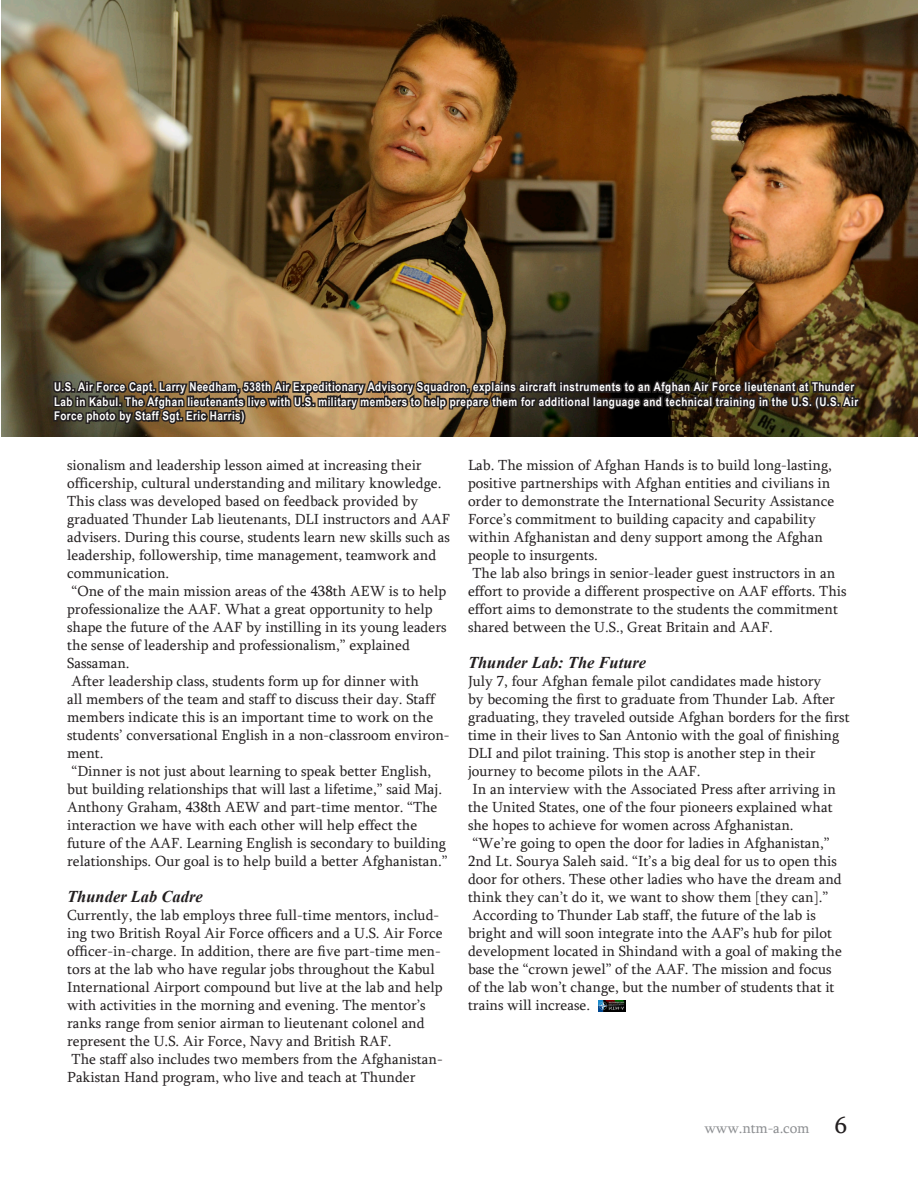
<style>
.page{position:relative;width:918px;height:1188px;background:#fff}
.page>*{position:absolute;margin:0;border:0;box-sizing:border-box;transform-origin:0 0}
.Articles{font:italic 700 16.5px "Times New Roman";color:#231f20}
.Line_Header{font:15px/18px "Sylfaen";color:#231f20}
.Articles-2{font:15px/18px "Sylfaen";color:#231f20}
.t1{font:15px "Sylfaen";letter-spacing:-.01em;color:#8d8f92}
.Captions{font:700 12px/14.4px "Arial Narrow";letter-spacing:.04em;color:#fff}
.s1{font-size:24px;color:#231f20}
</style>
<div class="page">
<img style="left:1px;top:0;width:917px;height:436px">
<img style="left:599px;top:1000px;width:27px;height:12px">
<svg style="left:52px;top:373px;width:810px;height:57px;background:#52422c"></svg>
<p class="Captions" style="left:54px;top:379px;width:806px">U.S. Air Force Capt. Larry Needham, 538th Air Expeditionary Advisory Squadron, explains aircraft instruments to an Afghan Air Force lieutenant at Thunder<br>Lab in Kabul. The Afghan lieutenants live with U.S. military members to help prepare them for additional language and technical training in the U.S. (U.S. Air<br>Force photo by Staff Sgt. Eric Harris)</p>
<p class="Line_Header" style="left:67px;top:456px;width:384px">sionalism and leadership lesson aimed at increasing their officership, cultural understanding and military knowledge.<br>This class was developed based on feedback provided by graduated Thunder Lab lieutenants, DLI instructors and AAF advisers. During this course, students learn new skills such as leadership, followership, time management, teamwork and communication.</p>
<p class="Line_Header" style="left:67px;top:582px;width:381px;text-indent:4px">“One of the main mission areas of the 438th AEW is to help professionalize the AAF. What a great opportunity to help shape the future of the AAF by instilling in its young leaders the sense of leadership and professionalism,” explained Sassaman.</p>
<p class="Line_Header" style="left:67px;top:672px;width:384px;text-indent:4px">After leadership class, students form up for dinner with<br>all members of the team and staff to discuss their day. Staff members indicate this is an important time to work on the students’ conversational English in a non-classroom environ&shy;ment.</p>
<p class="Line_Header" style="left:67px;top:762px;width:382px;text-indent:4px">“Dinner is not just about learning to speak better English, but building relationships that will last a lifetime,” said Maj.<br>Anthony Graham, 438th AEW and part-time mentor. “The interaction we have with each other will help effect the future of the AAF. Learning English is secondary to building relationships. Our goal is to help build a better Afghanistan.”</p>
<p class="Articles" style="left:67px;top:885px;width:137px">Thunder Lab Cadre</p>
<p class="Articles-2" style="left:67px;top:906px;width:377px">Currently, the lab employs three full-time mentors, includ&shy;ing two British Royal Air Force officers and a U.S. Air Force officer-in-charge. In addition, there are five part-time men&shy;tors at the lab who have regular jobs throughout the Kabul International Airport compound but live at the lab and help with activities in the morning and evening. The mentor’s ranks range from senior airman to lieutenant colonel and represent the U.S. Air Force, Navy and British RAF.</p>
<p class="Line_Header" style="left:67px;top:1050px;width:377px;text-indent:4px">The staff also includes two members from the Afghanistan-<br>Pakistan Hand program, who live and teach at Thunder</p>
<p class="Line_Header" style="left:468px;top:456px;width:368px">Lab. The mission of Afghan Hands is to build long-lasting, positive partnerships with Afghan entities and civilians in order to demonstrate the International Security Assistance Force’s commitment to building capacity and capability within Afghanistan and deny support among the Afghan people to insurgents.</p>
<p class="Line_Header" style="left:468px;top:564px;width:380px;text-indent:4px">The lab also brings in senior-leader guest instructors in an effort to provide a different prospective on AAF efforts. This effort aims to demonstrate to the students the commitment shared between the U.S., Great Britain and AAF.</p>
<p class="Articles" style="left:468px;top:651px;width:180px">Thunder Lab: The Future</p>
<p class="Articles-2" style="left:468px;top:672px;width:383px">July 7, four Afghan female pilot candidates made history<br>by becoming the first to graduate from Thunder Lab. After graduating, they traveled outside Afghan borders for the first time in their lives to San Antonio with the goal of finishing DLI and pilot training. This stop is another step in their journey to become pilots in the AAF.</p>
<p class="Line_Header" style="left:468px;top:780px;width:369px;text-indent:4px">In an interview with the Associated Press after arriving in the United States, one of the four pioneers explained what she hopes to achieve for women across Afghanistan.</p>
<p class="Line_Header" style="left:468px;top:834px;width:375px;text-indent:4px">“We’re going to open the door for ladies in Afghanistan,” 2nd Lt. Sourya Saleh said. “It’s a big deal for us to open this door for others. These other ladies who have the dream and think they can’t do it, we want to show them [they can].”</p>
<p class="Line_Header" style="left:468px;top:906px;width:376px;text-indent:4px">According to Thunder Lab staff, the future of the lab is bright and will soon integrate into the AAF’s hub for pilot development located in Shindand with a goal of making the base the “crown jewel” of the AAF. The mission and focus of the lab won’t change, but the number of students that it trains will increase.</p>
<p class="t1" style="left:705px;top:1117px;width:144px">www.ntm-a.com <span class="s1">6</span></p>
</div>
